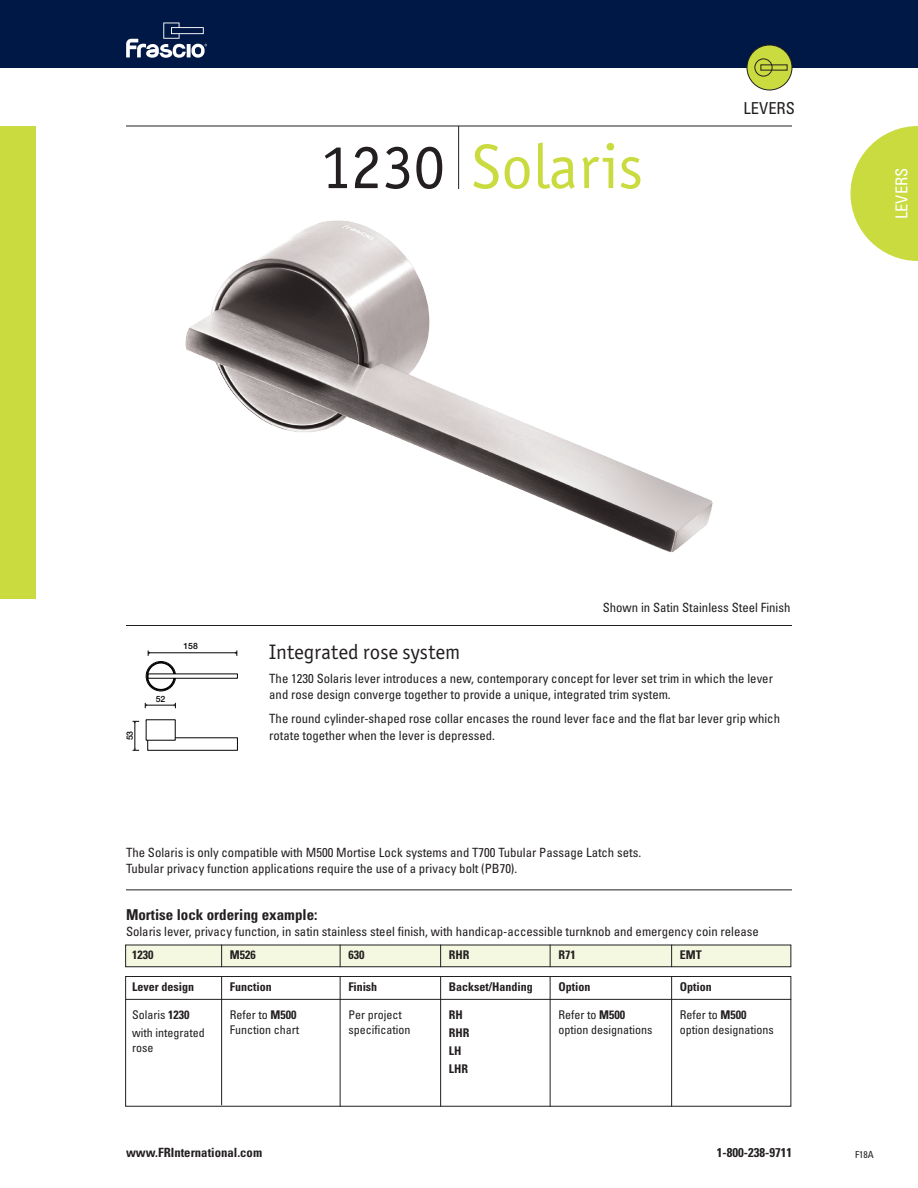
<style>
.page{position:relative;width:918px;height:1188px;background:#fff}
.page>*{position:absolute;margin:0;border:0;box-sizing:border-box;transform-origin:0 0}
.t1{font:63px "Officina Sans ITC Std";color:#c9db3e}
.t2{font:21px "Officina Sans ITC Std";color:#231f20}
.t3{font:condensed 16.5px "Univers LT Pro";color:#fff}
.t4{font:condensed 16.5px "Univers LT Pro";color:#231f20}
.t5{font:700 condensed 15px "Univers LT Pro";color:#231f20}
.t6{font:condensed 12.75px/16.5px "Univers LT Pro";color:#231f20}
.t7{font:700 condensed 12.75px "Univers LT Pro";color:#231f20}
.t8{font:condensed 12px/15px "Univers LT Pro";color:#231f20}
.t9{font:700 condensed 12px "Univers LT Pro";color:#231f20}
.t10{font:condensed 9.75px "Univers LT Pro";color:#231f20}
.t11{font:500 8.7px "Helvetica Neue";color:#040503}
.s1{color:#231f20}
.s2{font-weight:700}
</style>
<div class="page">
<div style="left:0;top:0;width:918px;height:68px;background:#001845"></div>
<svg style="left:126px;top:23px;width:81px;height:35px"></svg>
<div style="left:126px;top:945px;width:665px;height:22px;background:#f4f8e1"></div>
<div style="left:125px;top:945px;width:666px;height:22px;border:1px solid #231f20"></div>
<div style="left:0;top:126px;width:36px;height:472px;background:#c9db3e"></div>
<svg style="left:850px;top:126px;width:68px;height:135px"></svg>
<svg style="left:747px;top:45px;width:45px;height:45px"></svg>
<div style="left:747px;top:45px;width:45px;height:45px;border:1px solid #231f20;border-radius:50%"></div>
<div style="left:754px;top:58px;width:18px;height:18px;border:1px solid #231f20;border-radius:50%"></div>
<hr style="left:126px;top:126px;width:666px;height:1px;background:#231f20">
<hr style="left:458px;top:126px;width:1px;height:63px;background:#231f20">
<hr style="left:126px;top:625px;width:666px;height:1px;background:#231f20">
<hr style="left:126px;top:890px;width:666px;height:1px;background:#231f20">
<div style="left:125px;top:976px;width:666px;height:131px;border:1px solid #231f20"></div>
<hr style="left:221px;top:977px;width:1px;height:128px;background:#231f20">
<hr style="left:340px;top:977px;width:1px;height:130px;background:#231f20">
<hr style="left:440px;top:977px;width:1px;height:130px;background:#231f20">
<hr style="left:550px;top:977px;width:1px;height:130px;background:#231f20">
<hr style="left:671px;top:977px;width:1px;height:130px;background:#231f20">
<svg style="left:221px;top:945px;width:1px;height:22px"></svg>
<svg style="left:340px;top:945px;width:1px;height:22px"></svg>
<svg style="left:440px;top:945px;width:1px;height:22px"></svg>
<svg style="left:550px;top:945px;width:1px;height:22px"></svg>
<svg style="left:671px;top:945px;width:1px;height:22px"></svg>
<hr style="left:125px;top:999px;width:666px;height:1px;background:#231f20">
<div style="left:146px;top:661px;width:30px;height:30px;border:1px solid #040503;border-radius:50%"></div>
<svg style="left:235px;top:650px;width:3px;height:6px"></svg>
<hr style="left:148px;top:653px;width:89px;height:1px;background:#040503">
<svg style="left:133px;top:721px;width:6px;height:30px"></svg>
<svg style="left:145px;top:662px;width:93px;height:89px"></svg>
<div style="left:146px;top:719px;width:30px;height:22px;background:#fff"></div>
<img style="left:185px;top:220px;width:528px;height:333px">
<p class="t1" style="left:320px;top:130px;width:324px"><span class="s1">1230</span> Solaris</p>
<p class="t4" style="left:744px;top:98px;width:53px">LEVERS</p>
<p class="t3" style="left:891px;top:219px;width:53px;rotate:-90deg">LEVERS</p>
<p class="t11" style="left:123px;top:740px;width:11px;rotate:-90deg">53</p>
<p class="t11" style="left:156px;top:692px;width:11px">52</p>
<p class="t11" style="left:184px;top:639px;width:16px">158</p>
<p class="t6" style="left:603px;top:599px;width:189px">Shown in Satin Stainless Steel Finish</p>
<p class="t2" style="left:269px;top:639px;width:193px">Integrated rose system</p>
<p class="t6" style="left:269px;top:670px;width:505px">The 1230 Solaris lever introduces a new, contemporary concept for lever set trim in which the lever and rose design converge together to provide a unique, integrated trim system.</p>
<p class="t6" style="left:269px;top:710px;width:512px">The round cylinder-shaped rose collar encases the round lever face and the flat bar lever grip which rotate together when the lever is depressed.</p>
<p class="t6" style="left:126px;top:844px;width:517px">The Solaris is only compatible with M500 Mortise Lock systems and T700 Tubular Passage Latch sets.<br>Tubular privacy function applications require the use of a privacy bolt (PB70).</p>
<p class="t5" style="left:126px;top:905px;width:193px">Mortise lock ordering example:</p>
<p class="t6" style="left:126px;top:923px;width:634px">Solaris lever, privacy function, in satin stainless steel finish, with handicap-accessible turnknob and emergency coin release</p>
<p class="t9" style="left:132px;top:947px;width:23px">1230</p>
<p class="t9" style="left:230px;top:947px;width:27px">M526</p>
<p class="t9" style="left:348px;top:947px;width:17px">630</p>
<p class="t9" style="left:449px;top:947px;width:22px">RHR</p>
<p class="t9" style="left:558px;top:947px;width:19px">R71</p>
<p class="t9" style="left:680px;top:947px;width:23px">EMT</p>
<p class="t9" style="left:132px;top:979px;width:63px">Lever design</p>
<p class="t9" style="left:230px;top:979px;width:43px">Function</p>
<p class="t9" style="left:348px;top:979px;width:30px">Finish</p>
<p class="t9" style="left:449px;top:979px;width:85px">Backset/Handing</p>
<p class="t9" style="left:558px;top:979px;width:34px">Option</p>
<p class="t9" style="left:680px;top:979px;width:34px">Option</p>
<p class="t8" style="left:132px;top:1007px;width:59px">Solaris <span class="s2">1230</span></p>
<p class="t8" style="left:132px;top:1025px;width:74px">with integrated rose</p>
<p class="t8" style="left:230px;top:1007px;width:71px">Refer to <span class="s2">M500<br></span>Function chart</p>
<p class="t8" style="left:348px;top:1007px;width:63px">Per project specification</p>
<p class="t9" style="left:449px;top:1007px;width:16px">RH</p>
<p class="t8" style="left:558px;top:1007px;width:95px">Refer to <span class="s2">M500 </span>option designations</p>
<p class="t8" style="left:680px;top:1007px;width:95px">Refer to <span class="s2">M500 </span>option designations</p>
<p class="t9" style="left:449px;top:1025px;width:22px">RHR</p>
<p class="t9" style="left:449px;top:1043px;width:14px">LH</p>
<p class="t9" style="left:449px;top:1061px;width:21px">LHR</p>
<p class="t7" style="left:126px;top:1144px;width:138px">www.FRInternational.com</p>
<p class="t7" style="left:717px;top:1144px;width:77px">1-800-238-9711</p>
<p class="t10" style="left:855px;top:1148px;width:20px">F18A</p>
</div>
